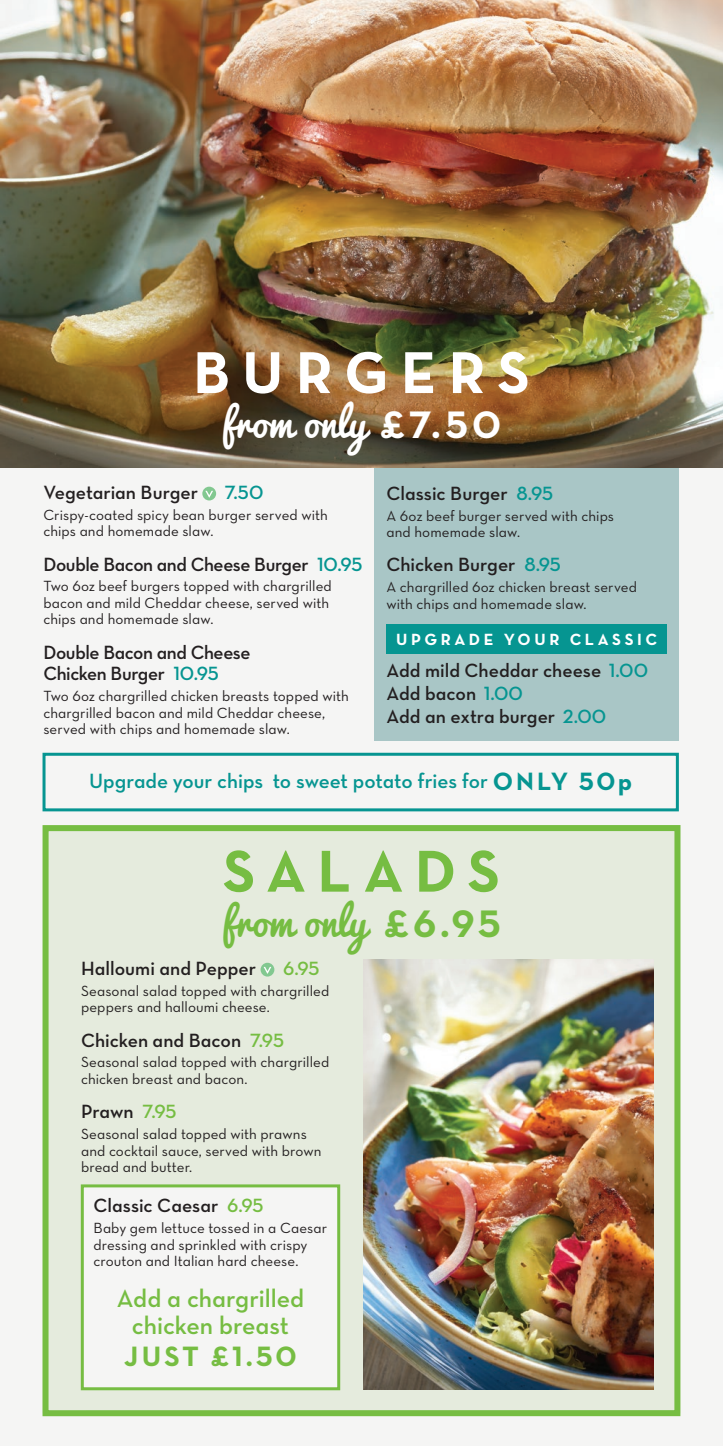
<style>
.page{position:relative;width:723px;height:1446px;background:#fff}
.page>*{position:absolute;margin:0;border:0;box-sizing:border-box;transform-origin:0 0}
.t1{font:700 60px "Neutraface Text";letter-spacing:.205em;color:#fff}
.t2{font:700 60px "Neutraface Text";letter-spacing:.19em;color:#76bd42}
.t3{font:39px "Pacifico";letter-spacing:-.005em;color:#76bd42}
.t4{font:39px "Pacifico";letter-spacing:-.005em;color:#fff}
.t5{font:700 28.5px "Neutraface Text";letter-spacing:.11em;color:#76bd42}
.t6{font:25.5px/27px "Neutraface Text Demi Alt";letter-spacing:-.005em;color:#76bd42;text-align:center}
.t7{font:21px "Neutraface Text Demi Alt";letter-spacing:-.005em;color:#069591}
.t8{font:19.5px/23.2px "Neutraface Text Demi Alt";letter-spacing:-.005em;color:#231f20}
.t9{font:19.5px "Neutraface Text Demi Alt";color:#76bd42}
.t10{font:19.5px "Neutraface Text Demi Alt";color:#069591}
.t11{font:16.5px "Neutraface Text Bold Alt";letter-spacing:.215em;color:#fff}
.t12{font:15px/16.5px "Neutraface Text Book Alt";letter-spacing:.005em;color:#231f20}
.s1{font-family:"Neutraface Text";font-weight:700}
.s2{color:#069591}
.s3{font-family:"Neutraface Text";font-weight:700;font-size:25.5px}
.s4{color:#76bd42}
</style>
<div class="page">
<div style="left:0;top:468px;width:723px;height:978px;background:#f5f5f4"></div>
<div style="left:43px;top:825px;width:637px;height:588px;background:#e5ebdd"></div>
<div style="left:43px;top:825px;width:637px;height:591px;border:6px solid #76bd42"></div>
<div style="left:374px;top:468px;width:305px;height:273px;background:#a9c6c6"></div>
<img style="left:0;top:0;width:723px;height:468px">
<img style="left:363px;top:960px;width:290px;height:429px">
<div style="left:261px;top:963px;width:13px;height:13px;background:#82c890;border-radius:50%"></div>
<svg style="left:264px;top:967px;width:7px;height:6px"></svg>
<div style="left:81px;top:1184px;width:259px;height:206px;background:#f5f5f4;border:3px solid #76bd42"></div>
<div style="left:202px;top:487px;width:14px;height:13px;background:#82c890;border-radius:50%"></div>
<svg style="left:205px;top:491px;width:8px;height:6px"></svg>
<div style="left:386px;top:624px;width:281px;height:29px;background:#069591"></div>
<div style="left:43px;top:753px;width:636px;height:58px;border:3px solid #069591"></div>
<h1 class="t1" style="left:193px;top:334px;width:338px">BURGERS</h1>
<h2 class="t4" style="left:222px;top:402px;width:281px">from only <span class="s1">£7. 50</span></h2>
<h3 class="t8" style="left:43px;top:480px;width:156px">Vegetarian Burger</h3>
<h3 class="t10" style="left:225px;top:480px;width:40px">7.50</h3>
<p class="t12" style="left:43px;top:506px;width:286px">Crispy-coated spicy bean burger served with chips and homemade slaw.</p>
<h3 class="t8" style="left:43px;top:552px;width:321px">Double Bacon and Cheese Burger <span class="s2">10.95</span></h3>
<p class="t12" style="left:43px;top:578px;width:290px">Two 6oz beef burgers topped with chargrilled bacon and mild Cheddar cheese, served with chips and homemade slaw.</p>
<h3 class="t8" style="left:43px;top:641px;width:209px;line-height:21.6px">Double Bacon and Cheese<br>Chicken Burger <span class="s2">10.95</span></h3>
<p class="t12" style="left:43px;top:687px;width:307px">Two 6oz chargrilled chicken breasts topped with chargrilled bacon and mild Cheddar cheese, served with chips and homemade slaw.</p>
<h3 class="t8" style="left:386px;top:481px;width:168px">Classic Burger <span class="s2">8.95</span></h3>
<p class="t12" style="left:386px;top:507px;width:229px">A 6oz beef burger served with chips and homemade slaw.</p>
<h3 class="t8" style="left:386px;top:553px;width:176px">Chicken Burger <span class="s2">8.95</span></h3>
<p class="t12" style="left:386px;top:578px;width:252px">A chargrilled 6oz chicken breast served with chips and homemade slaw.</p>
<p class="t11" style="left:396px;top:629px;width:263px">UPGRADE YOUR CLASSIC</p>
<h3 class="t8" style="left:386px;top:658px;width:263px">Add mild Cheddar cheese <span class="s2">1.00<br></span>Add bacon <span class="s2">1.00<br></span>Add an extra burger <span class="s2">2.00</span></h3>
<h3 class="t7" style="left:89px;top:767px;width:545px">Upgrade your chips to sweet potato fries for <span class="s3">ON LY 50p</span></h3>
<h1 class="t2" style="left:223px;top:832px;width:278px">SALADS</h1>
<h2 class="t3" style="left:222px;top:900px;width:280px">from only <span class="s1">£6.95</span></h2>
<h3 class="t8" style="left:81px;top:956px;width:177px">Halloumi and Pepper</h3>
<h3 class="t9" style="left:283px;top:956px;width:38px">6.95</h3>
<p class="t12" style="left:81px;top:982px;width:250px">Seasonal salad topped with chargrilled peppers and halloumi cheese.</p>
<h3 class="t8" style="left:81px;top:1028px;width:204px">Chicken and Bacon <span class="s4">7.95</span></h3>
<p class="t12" style="left:81px;top:1054px;width:250px">Seasonal salad topped with chargrilled chicken breast and bacon.</p>
<h3 class="t8" style="left:81px;top:1100px;width:97px">Prawn <span class="s4">7.95</span></h3>
<p class="t12" style="left:81px;top:1125px;width:242px">Seasonal salad topped with prawns and cocktail sauce, served with brown bread and butter.</p>
<h3 class="t8" style="left:94px;top:1194px;width:172px">Classic Caesar <span class="s4">6.95</span></h3>
<p class="t12" style="left:94px;top:1219px;width:235px">Baby gem lettuce tossed in a Caesar dressing and sprinkled with crispy crouton and Italian hard cheese.</p>
<h3 class="t6" style="left:117px;top:1285px;width:189px">Add a chargrilled chicken breast</h3>
<h3 class="t5" style="left:124px;top:1337px;width:174px">JUST £1.50</h3>
</div>
